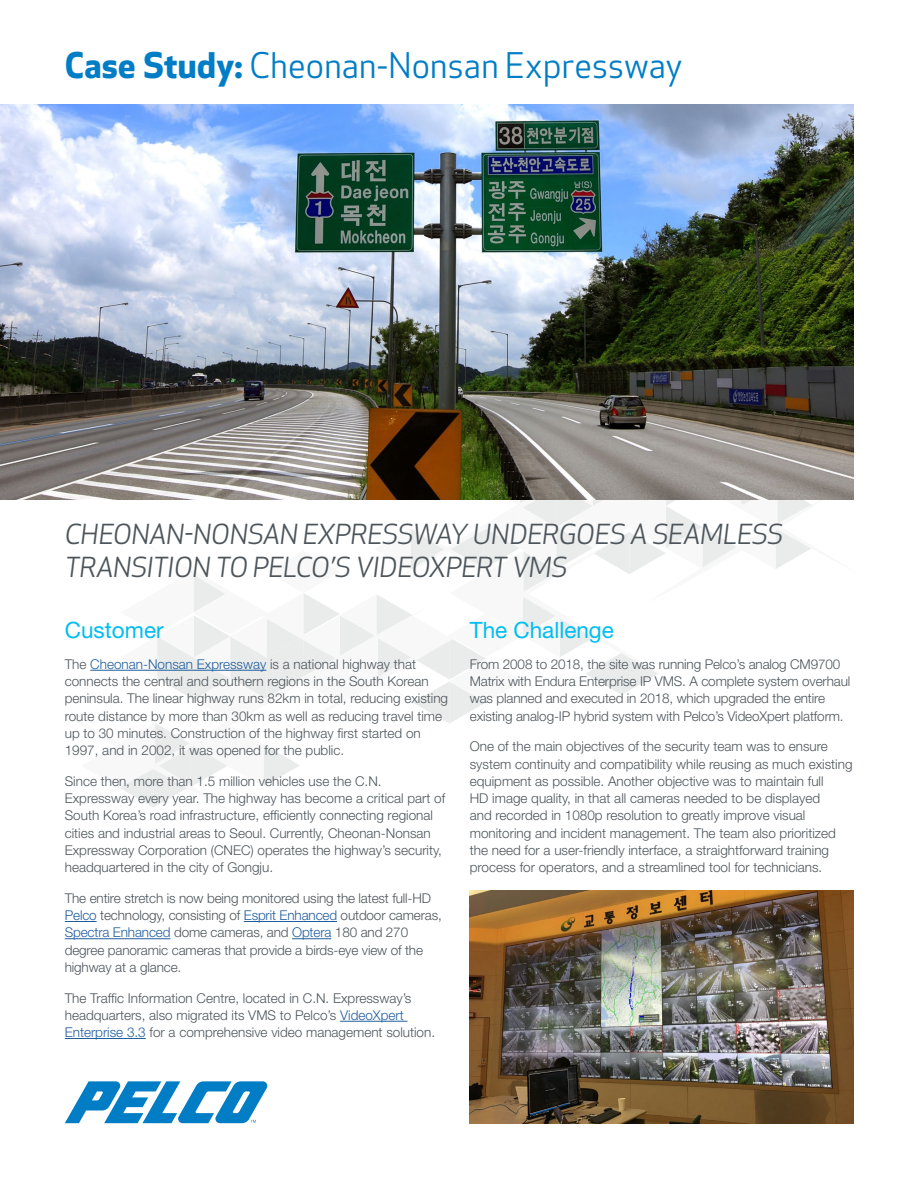
<style>
.page{position:relative;width:918px;height:1188px;background:#fff}
.page>*{position:absolute;margin:0;border:0;box-sizing:border-box;transform-origin:0 0}
.t1{font:34.5px "Apex New";letter-spacing:.005em;color:#007dc5}
.t2{font:italic 27px/33px "Apex New";letter-spacing:-.015em;color:#4d555b}
.t3{font:22.5px "Helvetica Neue LT Std";color:#00bdf2}
.t4{font:300 13.5px/17.2px "Helvetica Neue LT Std";color:#4d555b}
.s1{font-weight:700}
.s2{color:#215e9e}
</style>
<div class="page">
<svg style="left:65px;top:1081px;width:202px;height:42px"></svg>
<svg style="left:90px;top:500px;width:723px;height:307px"></svg>
<hr style="left:90px;top:670px;width:176px;height:1px;background:#215e9e">
<hr style="left:65px;top:921px;width:32px;height:1px;background:#215e9e">
<hr style="left:244px;top:921px;width:93px;height:1px;background:#215e9e">
<hr style="left:65px;top:938px;width:105px;height:1px;background:#215e9e">
<hr style="left:292px;top:938px;width:39px;height:1px;background:#215e9e">
<hr style="left:340px;top:1021px;width:67px;height:1px;background:#215e9e">
<hr style="left:65px;top:1038px;width:81px;height:1px;background:#215e9e">
<img style="left:0;top:104px;width:853px;height:396px">
<img style="left:470px;top:890px;width:383px;height:233px">
<h1 class="t1" style="left:65px;top:43px;width:619px"><span class="s1">Case Study:</span> Cheonan-Nonsan Expressway</h1>
<h2 class="t2" style="left:65px;top:518px;width:720px">CHEONAN-NONSAN EXPRESSWAY UNDERGOES A SEAMLESS<br>TRANSITION TO PELCO’S VIDEOXPERT VMS</h2>
<h3 class="t3" style="left:65px;top:617px;width:100px">Customer</h3>
<p class="t4" style="left:65px;top:655px;width:385px">The <span class="s2">Cheonan-Nonsan Expressway</span> is a national highway that connects the central and southern regions in the South Korean peninsula. The linear highway runs 82km in total, reducing existing route distance by more than 30km as well as reducing travel time up to 30 minutes. Construction of the highway first started on 1997, and in 2002, it was opened for the public.</p>
<p class="t4" style="left:65px;top:772px;width:382px">Since then, more than 1.5 million vehicles use the C.N.<br>Expressway every year. The highway has become a critical part of South Korea’s road infrastructure, efficiently connecting regional cities and industrial areas to Seoul. Currently, Cheonan-Nonsan Expressway Corporation (CNEC) operates the highway’s security, headquartered in the city of Gongju.</p>
<p class="t4" style="left:65px;top:889px;width:379px">The entire stretch is now being monitored using the latest full-HD <span class="s2">Pelco</span> technology, consisting of <span class="s2">Esprit Enhanced</span> outdoor cameras, <span class="s2">Spectra Enhanced</span> dome cameras, and <span class="s2">Optera</span> 180 and 270 degree panoramic cameras that provide a birds-eye view of the highway at a glance.</p>
<p class="t4" style="left:65px;top:989px;width:372px">The Traffic Information Centre, located in C.N. Expressway’s headquarters, also migrated its VMS to Pelco’s <span class="s2">VideoXpert<br>Enterprise 3.3</span> for a comprehensive video management solution.</p>
<h3 class="t3" style="left:470px;top:617px;width:146px">The Challenge</h3>
<p class="t4" style="left:470px;top:655px;width:382px">From 2008 to 2018, the site was running Pelco’s analog CM9700<br>Matrix with Endura Enterprise IP VMS. A complete system overhaul was planned and executed in 2018, which upgraded the entire existing analog-IP hybrid system with Pelco’s VideoXpert platform.</p>
<p class="t4" style="left:470px;top:738px;width:384px">One of the main objectives of the security team was to ensure system continuity and compatibility while reusing as much existing equipment as possible. Another objective was to maintain full<br>HD image quality, in that all cameras needed to be displayed<br>and recorded in 1080p resolution to greatly improve visual monitoring and incident management. The team also prioritized the need for a user-friendly interface, a straightforward training process for operators, and a streamlined tool for technicians.</p>
</div>
